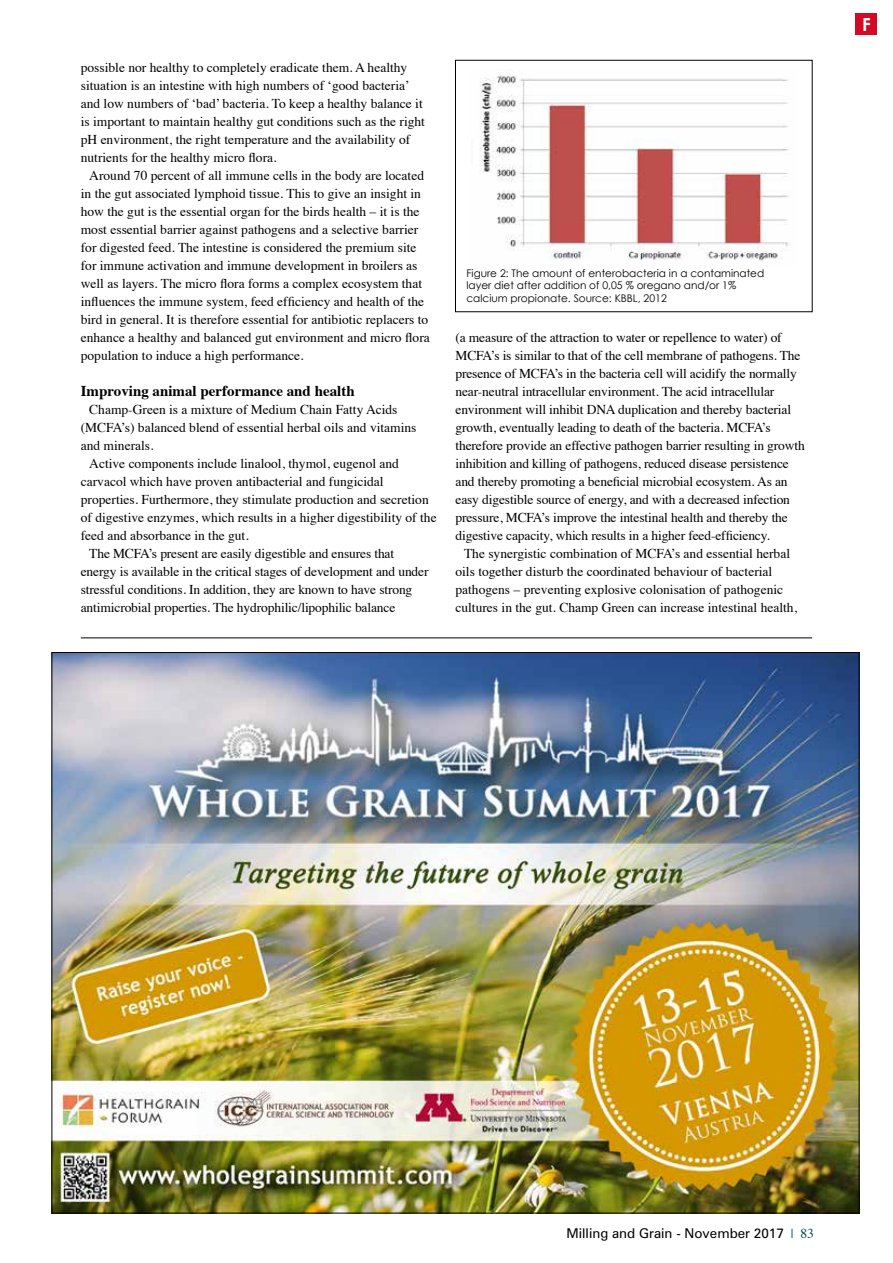
<style>
.page{position:relative;width:893px;height:1263px;background:#fff}
.page>*{position:absolute;margin:0;border:0;box-sizing:border-box;transform-origin:0 0}
.t1{font:700 18px "Century Gothic";color:#fff}
.t2{font:700 15px "Times";color:#000}
.t3{font:13.5px/18px "Times";color:#000}
.t4{font:13.5px "Zurich BT";color:#000}
.t5{font:10.5px/12.6px "Century Gothic";color:#000}
.s1{font-family:"Times";color:#00557e}
.s2{font-family:"Times";color:#004257}
</style>
<div class="page">
<img style="left:479px;top:72px;width:310px;height:190px">
<hr style="left:81px;top:637px;width:731px;height:1px;background:#000">
<img style="left:54px;top:654px;width:803px;height:557px">
<div style="left:856px;top:13px;width:21px;height:22px;background:#d30a25"></div>
<p class="t3" style="left:81px;top:57px;width:346px">possible nor healthy to completely eradicate them. A healthy situation is an intestine with high numbers of ‘good bacteria’ and low numbers of ‘bad’ bacteria. To keep a healthy balance it is important to maintain healthy gut conditions such as the right pH environment, the right temperature and the availability of nutrients for the healthy micro flora.</p>
<p class="t3" style="left:81px;top:165px;width:351px;text-indent:9px">Around 70 percent of all immune cells in the body are located in the gut associated lymphoid tissue. This to give an insight in how the gut is the essential organ for the birds health – it is the most essential barrier against pathogens and a selective barrier for digested feed. The intestine is considered the premium site for immune activation and immune development in broilers as well as layers. The micro flora forms a complex ecosystem that influences the immune system, feed efficiency and health of the bird in general. It is therefore essential for antibiotic replacers to enhance a healthy and balanced gut environment and micro flora population to induce a high performance.</p>
<p class="t2" style="left:81px;top:377px;width:275px">Improving animal performance and health</p>
<p class="t3" style="left:81px;top:399px;width:337px;text-indent:9px">Champ-Green is a mixture of Medium Chain Fatty Acids (MCFA’s) balanced blend of essential herbal oils and vitamins and minerals.</p>
<p class="t3" style="left:89px;top:453px;width:311px">Active components include linalool, thymol, eugenol and</p>
<p class="t3" style="left:81px;top:471px;width:304px">carvacol which have proven antibacterial and fungicidal</p>
<p class="t3" style="left:81px;top:489px;width:349px">properties. Furthermore, they stimulate production and secretion</p>
<p class="t3" style="left:81px;top:507px;width:357px">of digestive enzymes, which results in a higher digestibility of the</p>
<p class="t3" style="left:81px;top:525px;width:169px">feed and absorbance in the gut.</p>
<p class="t3" style="left:89px;top:543px;width:306px">The MCFA’s present are easily digestible and ensures that</p>
<p class="t3" style="left:81px;top:561px;width:349px">energy is available in the critical stages of development and under</p>
<p class="t3" style="left:81px;top:579px;width:333px">stressful conditions. In addition, they are known to have strong</p>
<p class="t3" style="left:81px;top:597px;width:316px">antimicrobial properties. The hydrophilic/lipophilic balance</p>
<p class="t5" style="left:466px;top:267px;width:299px">Figure 2: The amount of enterobacteria in a contaminated layer diet after addition of 0,05 % oregano and/or 1% calcium propionate. Source: KBBL, 2012</p>
<p class="t3" style="left:455px;top:327px;width:351px">(a measure of the attraction to water or repellence to water) of MCFA’s is similar to that of the cell membrane of pathogens. The presence of MCFA’s in the bacteria cell will acidify the normally near-neutral intracellular environment. The acid intracellular environment will inhibit DNA duplication and thereby bacterial growth, eventually leading to death of the bacteria. MCFA’s therefore provide an effective pathogen barrier resulting in growth inhibition and killing of pathogens, reduced disease persistence and thereby promoting a beneficial microbial ecosystem. As an easy digestible source of energy, and with a decreased infection pressure, MCFA’s improve the intestinal health and thereby the digestive capacity, which results in a higher feed-efficiency.</p>
<p class="t3" style="left:455px;top:543px;width:343px;text-indent:9px">The synergistic combination of MCFA’s and essential herbal oils together disturb the coordinated behaviour of bacterial pathogens – preventing explosive colonisation of pathogenic cultures in the gut. Champ Green can increase intestinal health,</p>
<h1 class="t1" style="left:862px;top:13px;width:10px">F</h1>
<p class="t4" style="left:567px;top:1225px;width:249px">Milling and Grain - November 2017 <span class="s1">|</span> <span class="s2">83</span></p>
</div>
